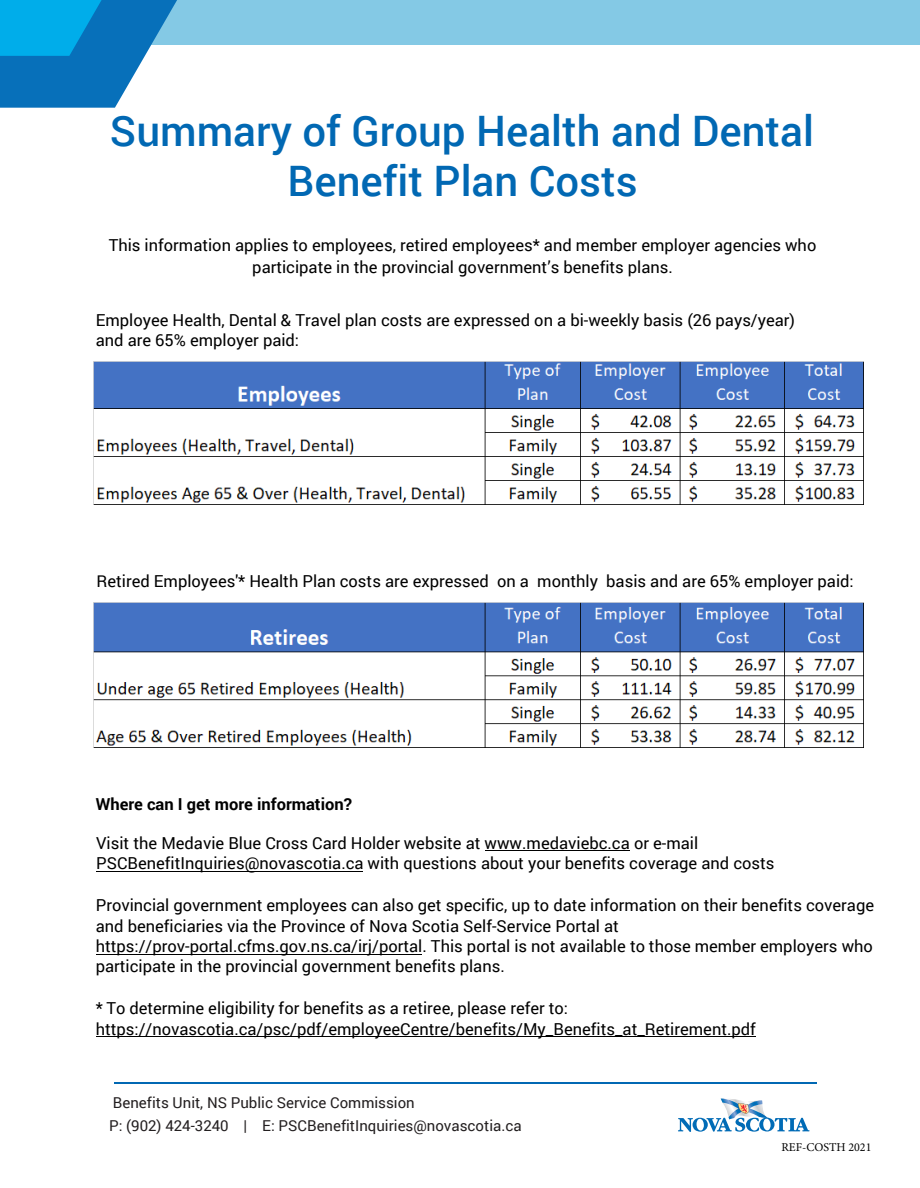
<style>
.page{position:relative;width:920px;height:1188px;background:#fff}
.page>*{position:absolute;margin:0;border:0;box-sizing:border-box;transform-origin:0 0}
.t1{font:500 42px/50.4px "Roboto";color:#0168b3;text-align:center}
.t2{font:16.5px/20.4px "Roboto";color:#000}
.t3{font:700 16.5px "Roboto";color:#000}
.t4{font:15px/22.5px "Roboto";color:#231f20}
.t5{font:12px "Minion Pro";color:#000}
</style>
<div class="page">
<hr style="left:114px;top:1082px;width:702px;height:1px;background:#0168b3">
<svg style="left:678px;top:1098px;width:131px;height:34px"></svg>
<div style="left:0;top:0;width:919px;height:45px;background:#84c9e5"></div>
<svg style="left:0;top:0;width:177px;height:108px"></svg>
<hr style="left:97px;top:871px;width:266px;height:1px;background:#000">
<hr style="left:484px;top:850px;width:145px;height:1px;background:#000">
<hr style="left:96px;top:954px;width:326px;height:1px;background:#000">
<hr style="left:96px;top:1036px;width:659px;height:1px;background:#000">
<img style="left:93px;top:362px;width:770px;height:143px">
<img style="left:93px;top:603px;width:770px;height:145px">
<h1 class="t1" style="left:110px;top:104px;width:705px">Summary of Group Health and Dental<br>Benefit Plan Costs</h1>
<p class="t2" style="left:109px;top:234px;width:708px;line-height:21.3px;text-align:center">This information applies to employees, retired employees* and member employer agencies who participate in the provincial government’s benefits plans.</p>
<p class="t2" style="left:96px;top:309px;width:700px">Employee Health, Dental &amp; Travel plan costs are expressed on a bi-weekly basis (26 pays/year) and are 65% employer paid:</p>
<p class="t2" style="left:96px;top:571px;width:758px">Retired Employees'* Health Plan costs are expressed on a monthly basis and are 65% employer paid:</p>
<p class="t3" style="left:96px;top:793px;width:258px">Where can I get more information?</p>
<p class="t2" style="left:96px;top:832px;width:679px">Visit the Medavie Blue Cross Card Holder website at www.medaviebc.ca or e-mail<br>PSCBenefitInquiries@novascotia.ca with questions about your benefits coverage and costs</p>
<p class="t2" style="left:96px;top:895px;width:779px">Provincial government employees can also get specific, up to date information on their benefits coverage and beneficiaries via the Province of Nova Scotia Self-Service Portal at https://prov-portal.cfms.gov.ns.ca/irj/portal. This portal is not available to those member employers who participate in the provincial government benefits plans.</p>
<p class="t2" style="left:96px;top:997px;width:661px">* To determine eligibility for benefits as a retiree, please refer to: https://novascotia.ca/psc/pdf/employeeCentre/benefits/My_Benefits_at_Retirement.pdf</p>
<p class="t4" style="left:109px;top:1091px;width:414px">Benefi ts Unit, NS Public Service Commission<br>P: (902) 424-3240 | E: PSCBenefi tInquiries@novascotia.ca</p>
<p class="t5" style="left:781px;top:1140px;width:91px">REF-COSTH 2021</p>
</div>
